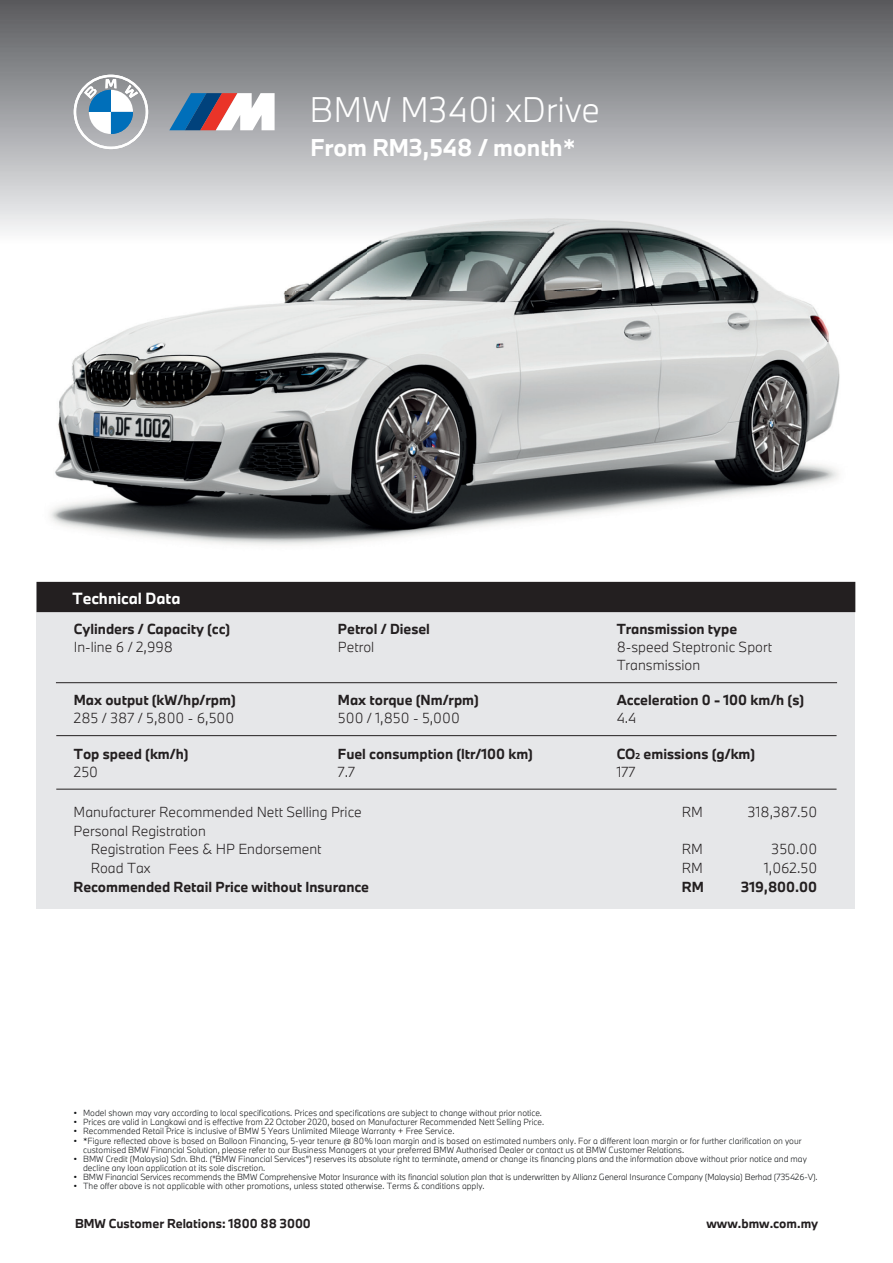
<style>
.page{position:relative;width:893px;height:1263px;background:#fff}
.page>*{position:absolute;margin:0;border:0;box-sizing:border-box;transform-origin:0 0}
.t1{font:300 33px "BMW Type Next";color:#fff}
.t2{font:700 22.5px "BMW Type Next";color:#fff}
.t3{font:700 15px "BMW Type Next";color:#fff}
.t4{font:700 13.5px/18px "BMW Type Next";color:#231f20}
.t5{font:300 13.5px/18px "BMW Type Next";color:#231f20}
.t6{font:700 12px "BMW Type Next";color:#231f20}
.t7{font:300 8.25px/9px "BMW Type Next";color:#111416}
.s1{font-size:7.8px}
.s2{font-weight:300}
</style>
<div class="page">
<img style="left:0;top:0;width:893px;height:620px">
<div style="left:37px;top:582px;width:818px;height:215px;background:#e6e7e9"></div>
<div style="left:37px;top:582px;width:818px;height:30px;background:#231f20"></div>
<hr style="left:56px;top:682px;width:781px;height:1px;background:#231f20">
<hr style="left:56px;top:735px;width:781px;height:1px;background:#231f20">
<hr style="left:56px;top:789px;width:781px;height:1px;background:#231f20">
<svg style="left:74px;top:75px;width:74px;height:74px"></svg>
<svg style="left:169px;top:93px;width:106px;height:37px"></svg>
<div style="left:37px;top:797px;width:818px;height:112px;background:#e6e7e9"></div>
<h1 class="t1" style="left:310px;top:87px;width:292px">BMW M340i xDrive</h1>
<h2 class="t2" style="left:310px;top:132px;width:267px">From RM3,548 / month*</h2>
<h3 class="t3" style="left:73px;top:588px;width:109px">Technical Data</h3>
<h3 class="t4" style="left:74px;top:620px;width:158px">Cylinders / Capacity (cc)</h3>
<h3 class="t5" style="left:74px;top:638px;width:101px">In-line 6 / 2,998</h3>
<h3 class="t4" style="left:74px;top:691px;width:163px">Max output (kW/hp/rpm)</h3>
<h3 class="t5" style="left:74px;top:709px;width:162px">285 / 387 / 5,800 - 6,500</h3>
<h3 class="t4" style="left:74px;top:745px;width:116px">Top speed (km/h)</h3>
<h3 class="t5" style="left:74px;top:763px;width:26px">250</h3>
<h3 class="t4" style="left:338px;top:620px;width:94px">Petrol / Diesel</h3>
<h3 class="t5" style="left:338px;top:638px;width:38px">Petrol</h3>
<h3 class="t4" style="left:338px;top:691px;width:142px">Max torque (Nm/rpm)</h3>
<h3 class="t5" style="left:338px;top:709px;width:123px">500 / 1,850 - 5,000</h3>
<h3 class="t4" style="left:338px;top:745px;width:197px">Fuel consumption (ltr/100 km)</h3>
<h3 class="t5" style="left:338px;top:763px;width:19px">7.7</h3>
<h3 class="t4" style="left:617px;top:620px;width:122px">Transmission type</h3>
<h3 class="t5" style="left:617px;top:638px;width:157px">8-speed Steptronic Sport<br>Transmission</h3>
<h3 class="t4" style="left:617px;top:691px;width:189px">Acceleration 0 - 100 km/h (s)</h3>
<h3 class="t5" style="left:617px;top:709px;width:21px">4.4</h3>
<h3 class="t4" style="left:617px;top:745px;width:140px">CO<span class="s1">2</span> emissions (g/km)<br><span class="s2">177</span></h3>
<h3 class="t5" style="left:74px;top:802px;width:290px">Manufacturer Recommended Nett Selling Price</h3>
<h3 class="t5" style="left:682px;top:802px;width:23px">RM</h3>
<h3 class="t5" style="left:748px;top:802px;width:71px">318,387.50</h3>
<h3 class="t5" style="left:91px;top:821px;width:232px;line-height:18.8px;text-indent:-17px">Personal Registration<br>Registration Fees &amp; HP Endorsement</h3>
<h3 class="t5" style="left:682px;top:840px;width:23px">RM</h3>
<h3 class="t5" style="left:772px;top:840px;width:47px">350.00</h3>
<h3 class="t5" style="left:91px;top:859px;width:61px">Road Tax</h3>
<h3 class="t5" style="left:682px;top:859px;width:23px">RM</h3>
<h3 class="t5" style="left:764px;top:859px;width:55px">1,062.50</h3>
<h3 class="t4" style="left:74px;top:877px;width:297px">Recommended Retail Price without Insurance</h3>
<h3 class="t4" style="left:682px;top:877px;width:23px">RM</h3>
<h3 class="t4" style="left:741px;top:877px;width:78px">319,800.00</h3>
<p class="t7" style="left:74px;top:1109px;width:470px">• Model shown may vary according to local specifications. Prices and specifications are subject to change without prior notice.</p>
<p class="t7" style="left:74px;top:1118px;width:472px">• Prices are valid in Langkawi and is effective from 22 October 2020, based on Manufacturer Recommended Nett Selling Price.</p>
<p class="t7" style="left:74px;top:1127px;width:382px">• Recommended Retail Price is inclusive of BMW 5 Years Unlimited Mileage Warranty + Free Service.</p>
<p class="t7" style="left:83px;top:1136px;width:720px;text-indent:-10px">• *Figure reflected above is based on Balloon Financing, 5-year tenure @ 80% loan margin and is based on estimated numbers only. For a different loan margin or for further clarification on your customised BMW Financial Solution, please refer to our Business Managers at your preferred BMW Authorised Dealer or contact us at BMW Customer Relations.</p>
<p class="t7" style="left:83px;top:1154px;width:725px;text-indent:-10px">• BMW Credit (Malaysia) Sdn. Bhd. ("BMW Financial Services") reserves its absolute right to terminate, amend or change its financing plans and the information above without prior notice and may decline any loan application at its sole discretion.</p>
<p class="t7" style="left:74px;top:1172px;width:746px">• BMW Financial Services recommends the BMW Comprehensive Motor Insurance with its financial solution plan that is underwritten by Allianz General Insurance Company (Malaysia) Berhad (735426-V).</p>
<p class="t7" style="left:74px;top:1181px;width:413px">• The offer above is not applicable with other promotions, unless stated otherwise. Terms &amp; conditions apply.</p>
<h3 class="t6" style="left:75px;top:1215px;width:237px">BMW Customer Relations: 1800 88 3000</h3>
<h3 class="t6" style="left:706px;top:1215px;width:113px">www.bmw.com.my</h3>
</div>
